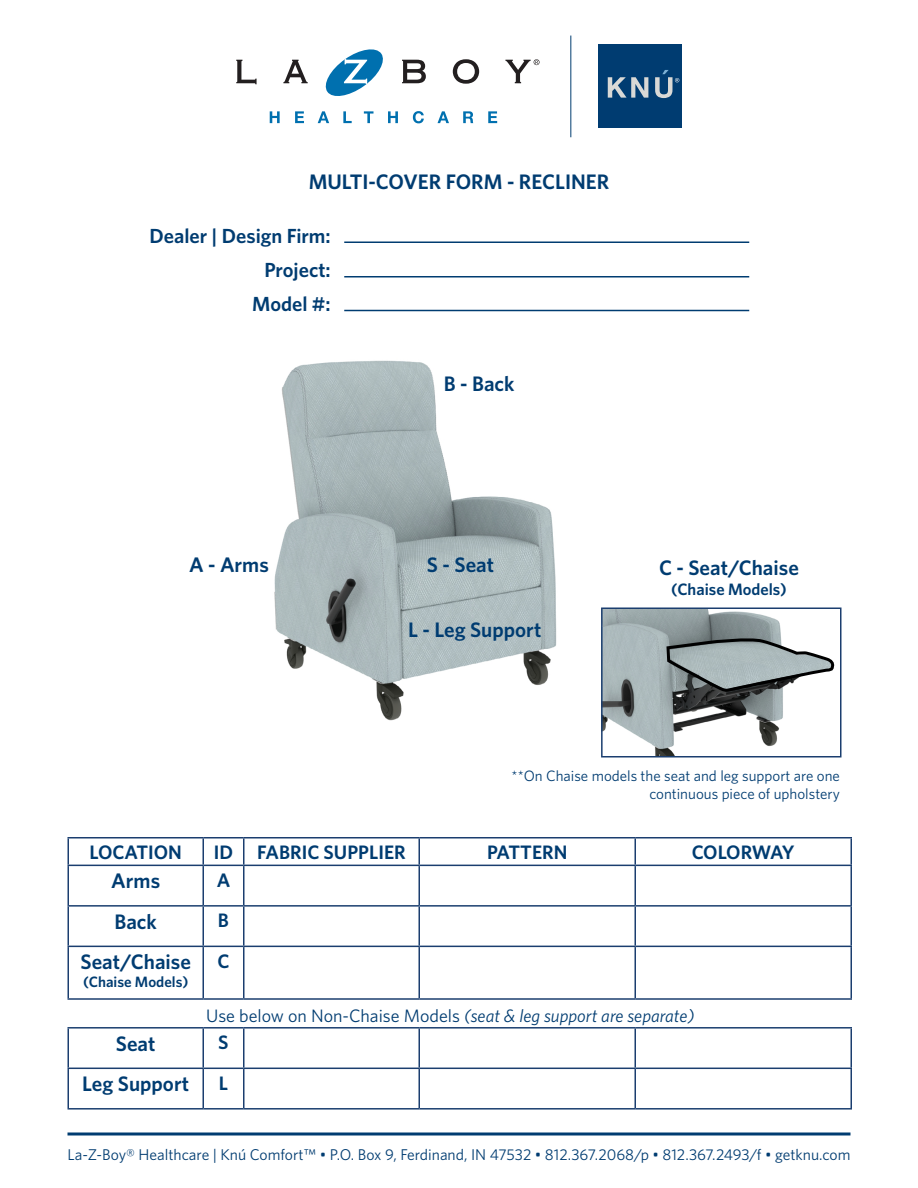
<style>
.page{position:relative;width:918px;height:1188px;background:#fff}
.page>*{position:absolute;margin:0;border:0;box-sizing:border-box;transform-origin:0 0}
.t1{font:600 21px "Whitney";color:#003c71}
.t2{font:600 20.4px "Whitney";color:#003c71}
.t3{font:600 19.5px "Whitney";color:#003c71}
.t4{font:600 19.5px "Whitney";letter-spacing:-.025em;color:#003c71}
.t5{font:italic 18px "Whitney";color:#003c71}
.t6{font:600 16.5px "Whitney";color:#003c71}
.t7{font:15.6px "Whitney";color:#003c71}
.t8{font:15px/18px "Whitney";color:#003c71;text-align:right}
.t9{font:600 15px "Whitney";color:#003c71}
.s1{font-style:normal}
</style>
<div class="page">
<svg style="left:236px;top:60px;width:21px;height:24px"></svg>
<svg style="left:283px;top:60px;width:25px;height:23px"></svg>
<svg style="left:325px;top:49px;width:58px;height:47px"></svg>
<svg style="left:402px;top:60px;width:24px;height:23px"></svg>
<svg style="left:453px;top:59px;width:26px;height:25px"></svg>
<svg style="left:505px;top:59px;width:35px;height:24px"></svg>
<svg style="left:270px;top:111px;width:10px;height:12px"></svg>
<svg style="left:295px;top:111px;width:9px;height:12px"></svg>
<svg style="left:318px;top:111px;width:11px;height:12px"></svg>
<svg style="left:343px;top:111px;width:9px;height:12px"></svg>
<svg style="left:364px;top:111px;width:10px;height:12px"></svg>
<svg style="left:388px;top:111px;width:10px;height:12px"></svg>
<svg style="left:413px;top:111px;width:11px;height:12px"></svg>
<svg style="left:438px;top:111px;width:11px;height:12px"></svg>
<svg style="left:463px;top:111px;width:10px;height:12px"></svg>
<svg style="left:488px;top:111px;width:9px;height:12px"></svg>
<hr style="left:570px;top:36px;width:1px;height:101px;background:#003c71">
<div style="left:599px;top:45px;width:83px;height:83px;background:#003c71"></div>
<svg style="left:608px;top:77px;width:40px;height:21px"></svg>
<svg style="left:655px;top:70px;width:24px;height:28px"></svg>
<img style="left:274px;top:360px;width:283px;height:361px">
<hr style="left:68px;top:837px;width:135px;height:1px;background:#1b3e6f">
<svg style="left:68px;top:838px;width:1px;height:27px"></svg>
<hr style="left:203px;top:837px;width:41px;height:1px;background:#1b3e6f">
<hr style="left:202px;top:838px;width:2px;height:27px;background:#1b3e6f">
<hr style="left:244px;top:837px;width:175px;height:1px;background:#1b3e6f">
<svg style="left:243px;top:838px;width:1px;height:27px"></svg>
<hr style="left:419px;top:837px;width:216px;height:1px;background:#1b3e6f">
<hr style="left:418px;top:838px;width:2px;height:27px;background:#1b3e6f">
<hr style="left:635px;top:837px;width:217px;height:1px;background:#1b3e6f">
<hr style="left:634px;top:838px;width:2px;height:27px;background:#1b3e6f">
<hr style="left:850px;top:838px;width:2px;height:27px;background:#1b3e6f">
<hr style="left:68px;top:865px;width:135px;height:1px;background:#1b3e6f">
<hr style="left:68px;top:866px;width:1px;height:39px;background:#1b3e6f">
<hr style="left:203px;top:865px;width:41px;height:1px;background:#1b3e6f">
<hr style="left:202px;top:866px;width:2px;height:39px;background:#1b3e6f">
<hr style="left:244px;top:865px;width:175px;height:1px;background:#1b3e6f">
<hr style="left:243px;top:866px;width:1px;height:39px;background:#1b3e6f">
<hr style="left:419px;top:865px;width:216px;height:1px;background:#1b3e6f">
<hr style="left:418px;top:866px;width:2px;height:39px;background:#1b3e6f">
<hr style="left:635px;top:865px;width:217px;height:1px;background:#1b3e6f">
<hr style="left:634px;top:866px;width:2px;height:39px;background:#1b3e6f">
<hr style="left:850px;top:866px;width:2px;height:39px;background:#1b3e6f">
<hr style="left:68px;top:905px;width:135px;height:2px;background:#1b3e6f">
<hr style="left:68px;top:907px;width:1px;height:39px;background:#1b3e6f">
<hr style="left:68px;top:946px;width:135px;height:1px;background:#1b3e6f">
<hr style="left:68px;top:947px;width:1px;height:51px;background:#1b3e6f">
<hr style="left:68px;top:998px;width:135px;height:2px;background:#1b3e6f">
<hr style="left:68px;top:1027px;width:135px;height:2px;background:#1b3e6f">
<hr style="left:68px;top:1029px;width:1px;height:39px;background:#1b3e6f">
<hr style="left:68px;top:1068px;width:135px;height:1px;background:#1b3e6f">
<hr style="left:68px;top:1069px;width:1px;height:39px;background:#1b3e6f">
<hr style="left:68px;top:1108px;width:135px;height:2px;background:#1b3e6f">
<hr style="left:203px;top:905px;width:41px;height:2px;background:#1b3e6f">
<hr style="left:202px;top:907px;width:2px;height:39px;background:#1b3e6f">
<hr style="left:244px;top:905px;width:175px;height:2px;background:#1b3e6f">
<hr style="left:243px;top:907px;width:1px;height:39px;background:#1b3e6f">
<hr style="left:419px;top:905px;width:216px;height:2px;background:#1b3e6f">
<hr style="left:418px;top:907px;width:2px;height:39px;background:#1b3e6f">
<hr style="left:635px;top:905px;width:217px;height:2px;background:#1b3e6f">
<hr style="left:634px;top:907px;width:2px;height:39px;background:#1b3e6f">
<hr style="left:850px;top:907px;width:2px;height:39px;background:#1b3e6f">
<hr style="left:203px;top:946px;width:41px;height:1px;background:#1b3e6f">
<hr style="left:202px;top:947px;width:2px;height:51px;background:#1b3e6f">
<hr style="left:244px;top:946px;width:175px;height:1px;background:#1b3e6f">
<hr style="left:243px;top:947px;width:1px;height:51px;background:#1b3e6f">
<hr style="left:419px;top:946px;width:216px;height:1px;background:#1b3e6f">
<hr style="left:418px;top:947px;width:2px;height:51px;background:#1b3e6f">
<hr style="left:635px;top:946px;width:217px;height:1px;background:#1b3e6f">
<hr style="left:634px;top:947px;width:2px;height:51px;background:#1b3e6f">
<hr style="left:850px;top:947px;width:2px;height:51px;background:#1b3e6f">
<hr style="left:203px;top:998px;width:41px;height:2px;background:#1b3e6f">
<hr style="left:244px;top:998px;width:175px;height:2px;background:#1b3e6f">
<hr style="left:419px;top:998px;width:216px;height:2px;background:#1b3e6f">
<hr style="left:635px;top:998px;width:217px;height:2px;background:#1b3e6f">
<hr style="left:203px;top:1027px;width:41px;height:2px;background:#1b3e6f">
<hr style="left:202px;top:1029px;width:2px;height:39px;background:#1b3e6f">
<hr style="left:244px;top:1027px;width:175px;height:2px;background:#1b3e6f">
<hr style="left:243px;top:1029px;width:1px;height:39px;background:#1b3e6f">
<hr style="left:419px;top:1027px;width:216px;height:2px;background:#1b3e6f">
<hr style="left:418px;top:1029px;width:2px;height:39px;background:#1b3e6f">
<hr style="left:635px;top:1027px;width:217px;height:2px;background:#1b3e6f">
<hr style="left:634px;top:1029px;width:2px;height:39px;background:#1b3e6f">
<hr style="left:850px;top:1029px;width:2px;height:39px;background:#1b3e6f">
<hr style="left:203px;top:1068px;width:41px;height:1px;background:#1b3e6f">
<hr style="left:202px;top:1069px;width:2px;height:39px;background:#1b3e6f">
<hr style="left:244px;top:1068px;width:175px;height:1px;background:#1b3e6f">
<hr style="left:243px;top:1069px;width:1px;height:39px;background:#1b3e6f">
<hr style="left:419px;top:1068px;width:216px;height:1px;background:#1b3e6f">
<hr style="left:418px;top:1069px;width:2px;height:39px;background:#1b3e6f">
<hr style="left:635px;top:1068px;width:217px;height:1px;background:#1b3e6f">
<hr style="left:634px;top:1069px;width:2px;height:39px;background:#1b3e6f">
<hr style="left:850px;top:1069px;width:2px;height:39px;background:#1b3e6f">
<hr style="left:203px;top:1108px;width:41px;height:2px;background:#1b3e6f">
<hr style="left:244px;top:1108px;width:175px;height:2px;background:#1b3e6f">
<hr style="left:419px;top:1108px;width:216px;height:2px;background:#1b3e6f">
<hr style="left:635px;top:1108px;width:217px;height:2px;background:#1b3e6f">
<svg style="left:68px;top:1132px;width:782px;height:4px;background:#3f6c94"></svg>
<hr style="left:344px;top:310px;width:405px;height:1px;background:#003c71">
<hr style="left:344px;top:242px;width:405px;height:1px;background:#003c71">
<hr style="left:344px;top:276px;width:405px;height:2px;background:#003c71">
<img style="left:604px;top:611px;width:179px;height:144px">
<div style="left:601px;top:608px;width:241px;height:150px;border:2px solid #1b3e6f"></div>
<svg style="left:665px;top:613px;width:170px;height:81px"></svg>
<p class="t1" style="left:309px;top:168px;width:302px">MULTI-COVER FORM - RECLINER</p>
<p class="t2" style="left:149px;top:222px;width:183px">Dealer | Design Firm:</p>
<p class="t2" style="left:264px;top:256px;width:68px">Project:</p>
<p class="t2" style="left:252px;top:290px;width:80px">Model #:</p>
<p class="t1" style="left:189px;top:551px;width:81px">A - Arms</p>
<p class="t1" style="left:444px;top:369px;width:72px">B - Back</p>
<p class="t1" style="left:427px;top:550px;width:69px">S - Seat</p>
<p class="t1" style="left:659px;top:554px;width:141px">C - Seat/Chaise</p>
<p class="t6" style="left:671px;top:578px;width:117px">(Chaise Models)</p>
<p class="t1" style="left:408px;top:616px;width:135px">L - Leg Support</p>
<p class="t8" style="left:512px;top:767px;width:330px">**On Chaise models the seat and leg support are one continuous piece of upholstery</p>
<p class="t3" style="left:90px;top:840px;width:94px">LOCATION</p>
<p class="t3" style="left:214px;top:840px;width:193px">ID FABRIC SUPPLIER</p>
<p class="t3" style="left:487px;top:840px;width:82px">PATTERN</p>
<p class="t4" style="left:692px;top:840px;width:104px">COLORWAY</p>
<p class="t1" style="left:111px;top:867px;width:50px">Arms</p>
<p class="t3" style="left:217px;top:867px;width:15px">A</p>
<p class="t1" style="left:114px;top:907px;width:44px">Back</p>
<p class="t3" style="left:218px;top:908px;width:13px">B</p>
<p class="t1" style="left:81px;top:948px;width:112px">Seat/Chaise</p>
<p class="t9" style="left:83px;top:972px;width:107px">(Chaise Models)</p>
<p class="t3" style="left:217px;top:948px;width:14px">C</p>
<p class="t5" style="left:206px;top:1004px;width:490px"><span class="s1">Use below on Non-Chaise Models</span> (seat &amp; leg support are separate)</p>
<p class="t1" style="left:116px;top:1029px;width:41px">Seat</p>
<p class="t3" style="left:218px;top:1030px;width:12px">S</p>
<p class="t1" style="left:82px;top:1070px;width:109px">Leg Support</p>
<p class="t3" style="left:219px;top:1070px;width:11px">L</p>
<p class="t7" style="left:68px;top:1144px;width:784px">La-Z-Boy® Healthcare | Knú Comfort™ • P.O. Box 9, Ferdinand, IN 47532 • 812.367.2068/p • 812.367.2493/f • getknu.com</p>
</div>
